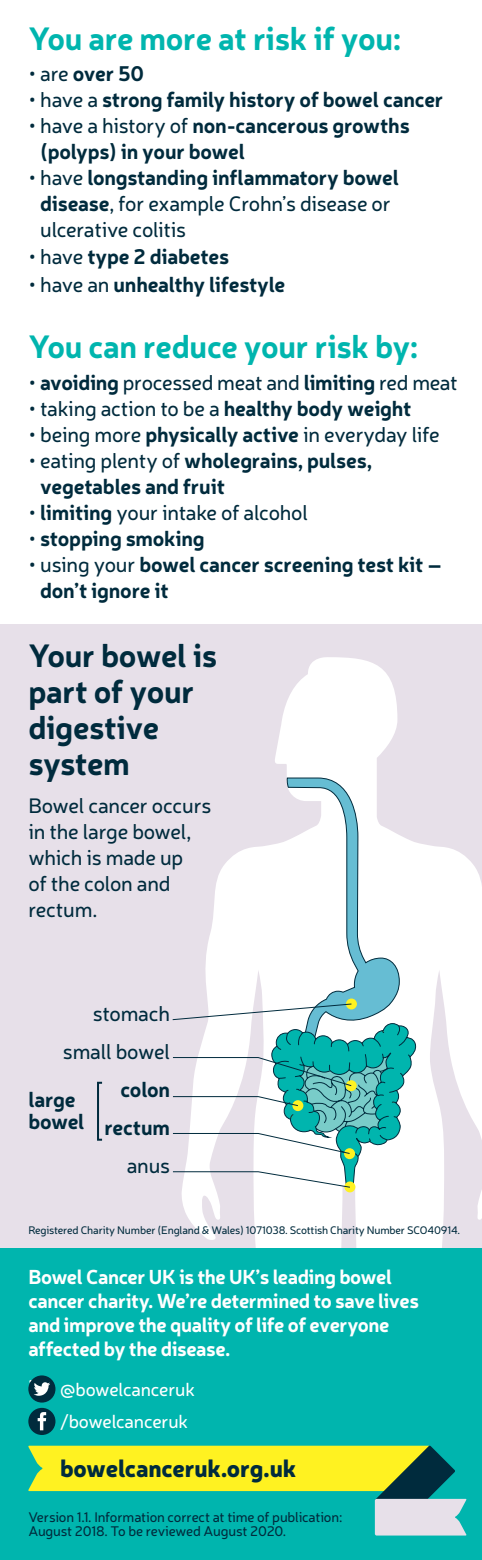
<style>
.page{position:relative;width:482px;height:1560px;background:#fff}
.page>*{position:absolute;margin:0;border:0;box-sizing:border-box;transform-origin:0 0}
.t1{font:700 32px "Neris";letter-spacing:-.01em;color:#00b5ae}
.t2{font:700 32px/36px "Neris";letter-spacing:-.01em;color:#002b3d}
.t3{font:900 24px "Neris";letter-spacing:-.01em;color:#002b3d}
.t4{font:21px/26px "Neris";letter-spacing:-.01em;color:#002b3d}
.t5{font:700 21px/26px "Neris";letter-spacing:-.01em;color:#002b3d}
.t6{font:700 20px/24px "Neris";letter-spacing:-.02em;color:#fff}
.t7{font:18.6px "Neris";letter-spacing:-.01em;color:#fff}
.t8{font:14px/14px "Neris";letter-spacing:-.01em;color:#002b3d}
.t9{font:11px "Neris";letter-spacing:-.015em;color:#002b3d}
.s1{font-weight:400}
.s2{font-weight:700}
</style>
<div class="page">
<div style="left:0;top:1247px;width:482px;height:312px;background:#00b5ae"></div>
<svg style="left:28px;top:1445px;width:438px;height:90px"></svg>
<div style="left:0;top:624px;width:482px;height:623px;background:#e7e0e9"></div>
<svg style="left:181px;top:657px;width:301px;height:590px"></svg>
<div style="left:344px;top:1181px;width:11px;height:11px;background:#fff221;border-radius:50%"></div>
<div style="left:97px;top:1081px;width:6px;height:59px;border:2px solid #002b3d"></div>
<svg style="left:172px;top:778px;width:245px;height:410px"></svg>
<div style="left:28px;top:1375px;width:27px;height:27px;background:#002b3d;border-radius:50%"></div>
<svg style="left:34px;top:1382px;width:16px;height:13px"></svg>
<div style="left:28px;top:1407px;width:27px;height:27px;background:#002b3d;border-radius:50%"></div>
<svg style="left:38px;top:1412px;width:8px;height:17px"></svg>
<p class="t1" style="left:28px;top:15px;width:374px">You are more at risk if you:</p>
<p class="t5" style="left:28px;top:60px;width:117px"><span class="s1">• are</span> over 50</p>
<p class="t5" style="left:28px;top:86px;width:417px"><span class="s1">• have a</span> strong family history of bowel cancer</p>
<p class="t5" style="left:40px;top:112px;width:371px;text-indent:-12px"><span class="s1">• have a history of</span> non-cancerous growths (polyps) in your bowel</p>
<p class="t4" style="left:40px;top:164px;width:360px;text-indent:-12px">• have <span class="s2">longstanding inflammatory bowel disease</span>, for example Crohn’s disease or ulcerative colitis</p>
<p class="t5" style="left:28px;top:242px;width:202px"><span class="s1">• have</span> type 2 diabetes</p>
<p class="t5" style="left:28px;top:270px;width:259px"><span class="s1">• have an</span> unhealthy lifestyle</p>
<p class="t1" style="left:28px;top:324px;width:391px">You can reduce your risk by:</p>
<p class="t4" style="left:28px;top:369px;width:431px">• <span class="s2">avoiding</span> processed meat and <span class="s2">limiting</span> red meat</p>
<p class="t4" style="left:28px;top:395px;width:385px">• taking action to be a <span class="s2">healthy body weight</span></p>
<p class="t4" style="left:28px;top:421px;width:413px">• being more <span class="s2">physically active</span> in everyday life</p>
<p class="t5" style="left:40px;top:446px;width:333px;text-indent:-12px"><span class="s1">• eating plenty of</span> wholegrains, pulses, vegetables and fruit</p>
<p class="t4" style="left:28px;top:499px;width:281px">• <span class="s2">limiting</span> your intake of alcohol</p>
<p class="t5" style="left:28px;top:524px;width:178px"><span class="s1">•</span> stopping smoking</p>
<p class="t5" style="left:40px;top:550px;width:403px;text-indent:-12px"><span class="s1">• using your</span> bowel cancer screening test kit – don’t ignore it</p>
<p class="t2" style="left:28px;top:636px;width:190px">Your bowel is part of your digestive system</p>
<p class="t4" style="left:28px;top:791px;width:184px">Bowel cancer occurs in the large bowel, which is made up<br>of the colon and rectum.</p>
<p class="t4" style="left:93px;top:999px;width:79px">stomach</p>
<p class="t4" style="left:63px;top:1037px;width:109px">small bowel</p>
<p class="t5" style="left:120px;top:1075px;width:51px">colon</p>
<p class="t5" style="left:104px;top:1113px;width:67px">rectum</p>
<p class="t4" style="left:127px;top:1151px;width:45px">anus</p>
<p class="t5" style="left:28px;top:1084px;width:49px">large</p>
<p class="t5" style="left:28px;top:1106px;width:58px">bowel</p>
<p class="t9" style="left:28px;top:1222px;width:433px">Registered Charity Number (England &amp; Wales) 1071038. Scottish Charity Number SCO40914.</p>
<p class="t6" style="left:28px;top:1263px;width:392px">Bowel Cancer UK is the UK’s leading bowel cancer charity. We’re determined to save lives and improve the quality of life of everyone affected by the disease.</p>
<p class="t6" style="left:28px;top:1362px;width:7px">.</p>
<p class="t7" style="left:60px;top:1376px;width:137px">@bowelcanceruk</p>
<p class="t7" style="left:60px;top:1408px;width:130px">/bowelcanceruk</p>
<p class="t3" style="left:60px;top:1450px;width:238px">bowelcanceruk.org.uk</p>
<p class="t8" style="left:28px;top:1508px;width:315px">Version 1.1. Information correct at time of publication:<br>August 2018. To be reviewed August 2020.</p>
</div>
